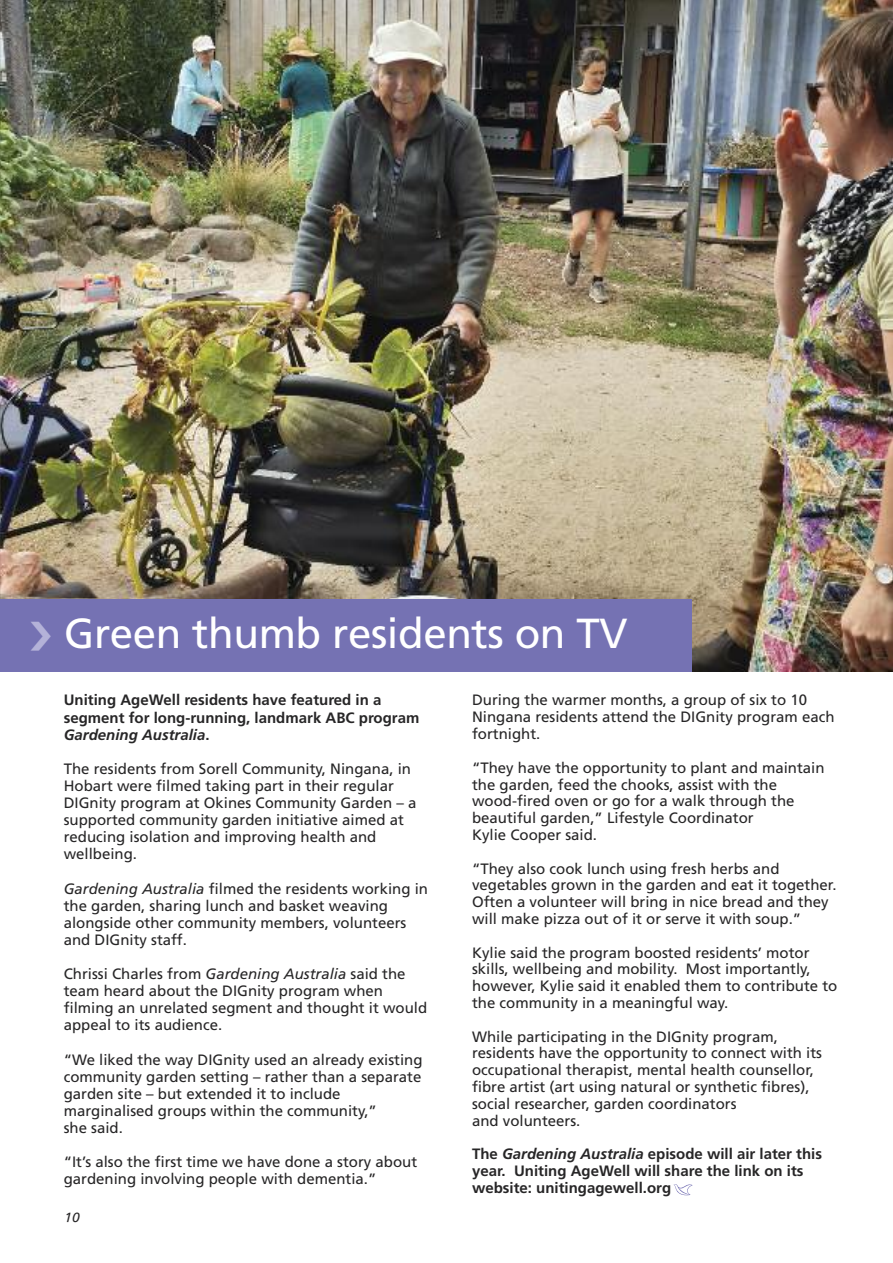
<style>
.page{position:relative;width:893px;height:1263px;background:#fff}
.page>*{position:absolute;margin:0;border:0;box-sizing:border-box;transform-origin:0 0}
.t1{font:42px "Frutiger LT Std";letter-spacing:-.01em;color:#fff}
.t2{font:15px/16.8px "Frutiger LT Std";color:#272627}
.t3{font:700 15px/16.8px "Frutiger LT Std";color:#272627}
.s1{font-style:italic}
</style>
<div class="page">
<img style="left:0;top:0;width:893px;height:671px">
<div style="left:0;top:599px;width:691px;height:72px;background:#7572b3"></div>
<svg style="left:673px;top:1184px;width:20px;height:11px"></svg>
<h1 class="t1" style="left:64px;top:616px;width:565px">Green thumb residents on TV</h1>
<p class="t3" style="left:64px;top:693px;width:357px">Uniting AgeWell residents have featured in a segment for long-running, landmark ABC program<br><span class="s1">Gardening Australia</span>.</p>
<p class="t2" style="left:64px;top:761px;width:354px">The residents from Sorell Community, Ningana, in Hobart were filmed taking part in their regular DIGnity program at Okines Community Garden – a supported community garden initiative aimed at reducing isolation and improving health and wellbeing.</p>
<p class="t2" style="left:64px;top:881px;width:366px"><span class="s1">Gardening Australia</span> filmed the residents working in the garden, sharing lunch and basket weaving alongside other community members, volunteers and DIGnity staff.</p>
<p class="t2" style="left:64px;top:966px;width:365px">Chrissi Charles from <span class="s1">Gardening Australia</span> said the team heard about the DIGnity program when filming an unrelated segment and thought it would appeal to its audience.</p>
<p class="t2" style="left:64px;top:1052px;width:360px">“We liked the way DIGnity used an already existing community garden setting – rather than a separate garden site – but extended it to include marginalised groups within the community,”<br>she said.</p>
<p class="t2" style="left:64px;top:1155px;width:355px">“It’s also the first time we have done a story about gardening involving people with dementia.”</p>
<p class="t2" style="left:472px;top:693px;width:364px">During the warmer months, a group of six to 10<br>Ningana residents attend the DIGnity program each fortnight.</p>
<p class="t2" style="left:472px;top:760px;width:354px">“They have the opportunity to plant and maintain the garden, feed the chooks, assist with the wood-fired oven or go for a walk through the beautiful garden,” Lifestyle Coordinator<br>Kylie Cooper said.</p>
<p class="t2" style="left:472px;top:861px;width:366px">“They also cook lunch using fresh herbs and vegetables grown in the garden and eat it together.<br>Often a volunteer will bring in nice bread and they will make pizza out of it or serve it with soup.”</p>
<p class="t2" style="left:472px;top:945px;width:367px">Kylie said the program boosted residents’ motor skills, wellbeing and mobility. Most importantly, however, Kylie said it enabled them to contribute to the community in a meaningful way.</p>
<p class="t2" style="left:472px;top:1029px;width:352px">While participating in the DIGnity program, residents have the opportunity to connect with its occupational therapist, mental health counsellor, fibre artist (art using natural or synthetic fibres), social researcher, garden coordinators<br>and volunteers.</p>
<p class="t3" style="left:472px;top:1147px;width:352px">The <span class="s1">Gardening Australia</span> episode will air later this year. Uniting AgeWell will share the link on its website: unitingagewell.org</p>
</div>
